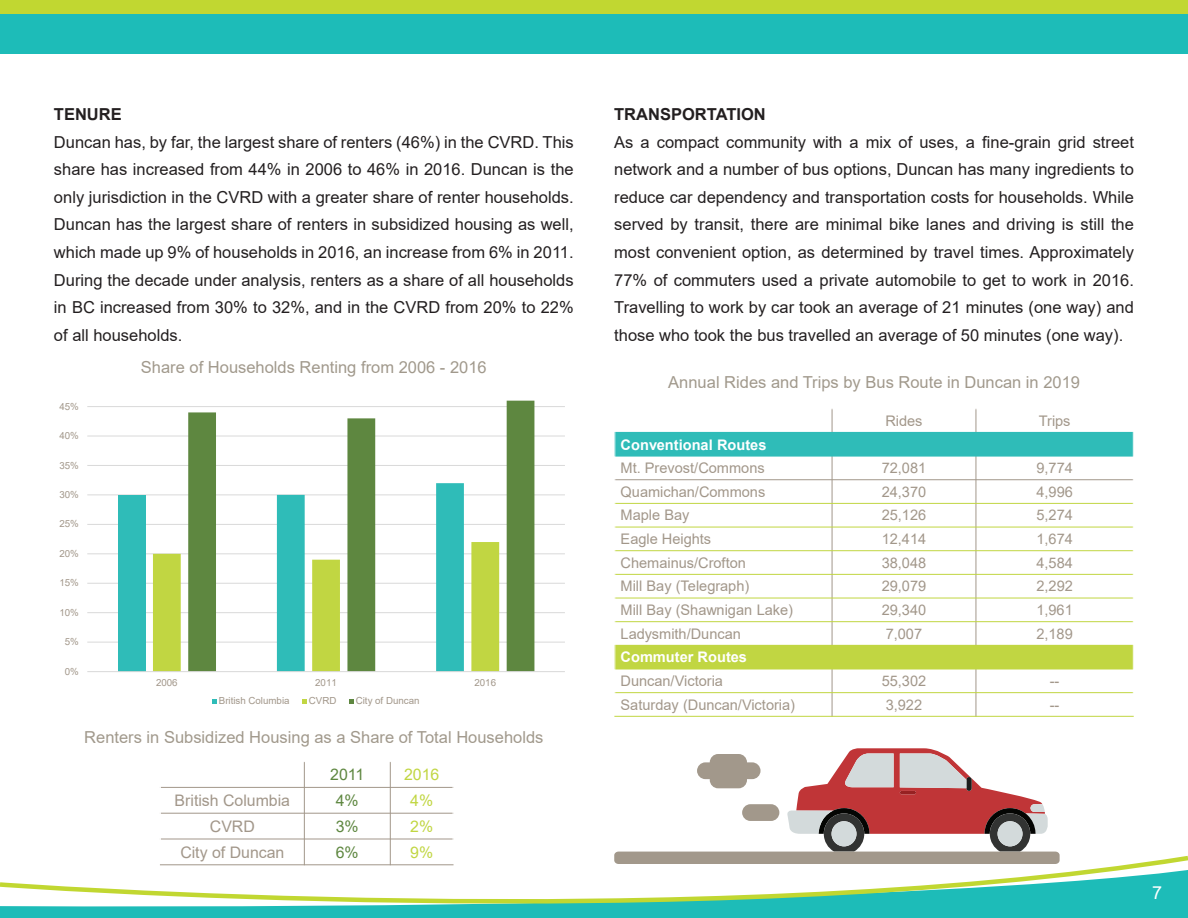
<style>
.page{position:relative;width:1188px;height:918px;background:#fff}
.page>*{position:absolute;margin:0;border:0;box-sizing:border-box;transform-origin:0 0}
.t1{font:18px "Arial";color:#fff}
.Body{font:16.5px/27.6px "Arial";color:#231f20}
.Sub-Header{font:16.5px/27.6px "Arial";color:#231f20}
.Theme_Intro{font:16.5px "Arial";color:#a1998c}
.Sub-Header-2{font:700 16.5px "Arial";color:#231f20}
.t2{font:15.9px "Arial";color:#a2978a}
.t3{font:15.9px "Arial";color:#5e8740}
.t4{font:15.9px "Arial";color:#c1d642}
.t5{font:14.55px/23.7px "Arial";letter-spacing:-.005em;color:#a2978a}
.t6{font:700 14.55px/23.7px "Arial";color:#fff}
.t7{font:9.75px "Arial";color:#a2978a}
.s1{font-weight:400;color:#a2978a}
.s2{font-weight:700;color:#fff}
</style>
<div class="page">
<div style="left:0;top:0;width:1188px;height:54px;background:#1dbcb8"></div>
<div style="left:0;top:0;width:1188px;height:14px;background:#c1d731"></div>
<svg style="left:0;top:853px;width:1188px;height:65px"></svg>
<svg style="left:614px;top:748px;width:446px;height:116px"></svg>
<hr style="left:87px;top:642px;width:478px;height:1px;background:#d9d9d9">
<hr style="left:87px;top:612px;width:478px;height:1px;background:#d9d9d9">
<hr style="left:87px;top:583px;width:478px;height:1px;background:#d9d9d9">
<hr style="left:87px;top:554px;width:478px;height:1px;background:#d9d9d9">
<hr style="left:87px;top:524px;width:478px;height:1px;background:#d9d9d9">
<hr style="left:87px;top:495px;width:478px;height:1px;background:#d9d9d9">
<hr style="left:87px;top:465px;width:478px;height:1px;background:#d9d9d9">
<hr style="left:87px;top:436px;width:478px;height:1px;background:#d9d9d9">
<hr style="left:87px;top:406px;width:478px;height:1px;background:#d9d9d9">
<hr style="left:87px;top:385px;width:478px;height:1px;background:#d9d9d9">
<div style="left:118px;top:495px;width:27px;height:177px;background:#2fbcb8"></div>
<svg style="left:153px;top:553px;width:35px;height:118px;fill:#c1d642"></svg>
<svg style="left:188px;top:401px;width:346px;height:270px"></svg>
<hr style="left:87px;top:671px;width:478px;height:1px;background:#d9d9d9">
<svg style="left:212px;top:699px;width:5px;height:5px"></svg>
<svg style="left:302px;top:699px;width:5px;height:5px"></svg>
<svg style="left:349px;top:699px;width:5px;height:5px"></svg>
<div style="left:615px;top:432px;width:217px;height:24px;background:#2fbcb8"></div>
<div style="left:832px;top:432px;width:144px;height:24px;background:#2fbcb8"></div>
<div style="left:976px;top:432px;width:157px;height:24px;background:#2fbcb8"></div>
<div style="left:615px;top:645px;width:217px;height:24px;background:#c1d642"></div>
<div style="left:832px;top:645px;width:144px;height:24px;background:#c1d642"></div>
<div style="left:976px;top:645px;width:157px;height:24px;background:#c1d642"></div>
<svg style="left:832px;top:409px;width:1px;height:23px"></svg>
<hr style="left:832px;top:456px;width:1px;height:189px;background:#a2978a">
<hr style="left:832px;top:669px;width:1px;height:48px;background:#a2978a">
<svg style="left:976px;top:409px;width:1px;height:23px"></svg>
<hr style="left:976px;top:456px;width:1px;height:189px;background:#a2978a">
<hr style="left:976px;top:669px;width:1px;height:48px;background:#a2978a">
<hr style="left:614px;top:456px;width:520px;height:1px;background:#2fbcb8">
<hr style="left:614px;top:479px;width:520px;height:1px;background:#a2978a">
<hr style="left:614px;top:503px;width:520px;height:1px;background:#c1d642">
<hr style="left:614px;top:527px;width:520px;height:1px;background:#c1d642">
<hr style="left:614px;top:550px;width:520px;height:1px;background:#c1d642">
<hr style="left:614px;top:574px;width:520px;height:1px;background:#c1d642">
<hr style="left:614px;top:598px;width:520px;height:1px;background:#c1d642">
<hr style="left:614px;top:621px;width:520px;height:1px;background:#c1d642">
<hr style="left:614px;top:669px;width:520px;height:1px;background:#c1d642">
<hr style="left:614px;top:692px;width:520px;height:1px;background:#c1d642">
<hr style="left:614px;top:408px;width:1px;height:309px;background:#fff">
<hr style="left:1133px;top:408px;width:1px;height:309px;background:#fff">
<hr style="left:614px;top:716px;width:520px;height:1px;background:#c1d642">
<hr style="left:304px;top:761px;width:1px;height:104px;background:#a2978a">
<hr style="left:390px;top:761px;width:1px;height:104px;background:#a2978a">
<hr style="left:160px;top:787px;width:294px;height:1px;background:#a2978a">
<hr style="left:160px;top:813px;width:294px;height:1px;background:#a2978a">
<hr style="left:160px;top:839px;width:294px;height:1px;background:#a2978a">
<hr style="left:160px;top:761px;width:1px;height:104px;background:#fff">
<hr style="left:453px;top:761px;width:1px;height:104px;background:#fff">
<hr style="left:160px;top:761px;width:294px;height:1px;background:#fff">
<hr style="left:160px;top:864px;width:294px;height:1px;background:#a2978a">
<p class="Sub-Header-2" style="left:54px;top:103px;width:69px">TENURE</p>
<p class="Sub-Header" style="left:54px;top:128px;width:521px">Duncan has, by far, the largest share of renters (46%) in the CVRD. This share has increased from 44% in 2006 to 46% in 2016. Duncan is the only jurisdiction in the CVRD with a greater share of renter households.<br>Duncan has the largest share of renters in subsidized housing as well, which made up 9% of households in 2016, an increase from 6% in 2011.</p>
<p class="Sub-Header" style="left:54px;top:266px;width:521px;text-align:justify">During the decade under analysis, renters as a share of all households in BC increased from 30% to 32%, and in the CVRD from 20% to 22% of all households.</p>
<p class="t7" style="left:59px;top:399px;width:21px">45%</p>
<p class="t7" style="left:59px;top:429px;width:21px">40%</p>
<p class="t7" style="left:59px;top:458px;width:21px">35%</p>
<p class="t7" style="left:59px;top:488px;width:21px">30%</p>
<p class="t7" style="left:59px;top:517px;width:21px">25%</p>
<p class="t7" style="left:59px;top:547px;width:21px">20%</p>
<p class="t7" style="left:59px;top:576px;width:21px">15%</p>
<p class="t7" style="left:59px;top:606px;width:21px">10%</p>
<p class="t7" style="left:65px;top:635px;width:16px">5%</p>
<p class="t7" style="left:65px;top:665px;width:16px">0%</p>
<p class="Theme_Intro" style="left:141px;top:356px;width:347px">Share of Households Renting from 2006 - 2016</p>
<p class="t7" style="left:156px;top:676px;width:23px">2006</p>
<p class="t7" style="left:315px;top:676px;width:23px">2011</p>
<p class="t7" style="left:474px;top:676px;width:23px">2016</p>
<p class="t7" style="left:219px;top:694px;width:72px">British Columbia</p>
<p class="t7" style="left:309px;top:694px;width:29px">CVRD</p>
<p class="t7" style="left:356px;top:694px;width:65px">City of Duncan</p>
<p class="Theme_Intro" style="left:84px;top:726px;width:461px">Renters in Subsidized Housing as a Share of Total Households</p>
<p class="t3" style="left:330px;top:764px;width:36px">2011</p>
<p class="t4" style="left:404px;top:764px;width:37px">2016</p>
<p class="t2" style="left:175px;top:790px;width:117px">British Columbia</p>
<p class="t3" style="left:336px;top:790px;width:24px">4%</p>
<p class="t4" style="left:410px;top:790px;width:24px">4%</p>
<p class="t2" style="left:210px;top:815px;width:46px">CVRD</p>
<p class="t3" style="left:336px;top:815px;width:24px">3%</p>
<p class="t4" style="left:410px;top:815px;width:24px">2%</p>
<p class="t2" style="left:180px;top:841px;width:106px">City of Duncan</p>
<p class="t3" style="left:336px;top:841px;width:24px">6%</p>
<p class="t4" style="left:410px;top:841px;width:24px">9%</p>
<p class="Sub-Header-2" style="left:614px;top:103px;width:153px">TRANSPORTATION</p>
<p class="Body" style="left:614px;top:128px;width:521px">As a compact community with a mix of uses, a fine-grain grid street network and a number of bus options, Duncan has many ingredients to reduce car dependency and transportation costs for households. While served by transit, there are minimal bike lanes and driving is still the most convenient option, as determined by travel times. Approximately 77% of commuters used a private automobile to get to work in 2016.<br>Travelling to work by car took an average of 21 minutes (one way) and those who took the bus travelled an average of 50 minutes (one way).</p>
<p class="Theme_Intro" style="left:668px;top:370px;width:413px">Annual Rides and Trips by Bus Route in Duncan in 2019</p>
<p class="t6" style="left:621px;top:433px;width:147px">Conventional Routes<br><span class="s1">Mt. Prevost/Commons</span></p>
<p class="t5" style="left:885px;top:409px;width:39px">Rides</p>
<p class="t5" style="left:1039px;top:409px;width:33px">Trips</p>
<p class="t5" style="left:882px;top:456px;width:46px">72,081</p>
<p class="t5" style="left:1036px;top:456px;width:38px">9,774</p>
<p class="t5" style="left:621px;top:480px;width:146px">Quamichan/Commons</p>
<p class="t5" style="left:882px;top:480px;width:46px">24,370</p>
<p class="t5" style="left:1036px;top:480px;width:38px">4,996</p>
<p class="t5" style="left:621px;top:503px;width:70px">Maple Bay</p>
<p class="t5" style="left:882px;top:503px;width:46px">25,126</p>
<p class="t5" style="left:1036px;top:503px;width:38px">5,274</p>
<p class="t5" style="left:621px;top:527px;width:92px">Eagle Heights</p>
<p class="t5" style="left:882px;top:527px;width:46px">12,414</p>
<p class="t5" style="left:1036px;top:527px;width:38px">1,674</p>
<p class="t5" style="left:621px;top:551px;width:127px">Chemainus/Crofton</p>
<p class="t5" style="left:882px;top:551px;width:46px">38,048</p>
<p class="t5" style="left:1036px;top:551px;width:38px">4,584</p>
<p class="t5" style="left:621px;top:574px;width:130px">Mill Bay (Telegraph)</p>
<p class="t5" style="left:882px;top:574px;width:46px">29,079</p>
<p class="t5" style="left:1036px;top:574px;width:38px">2,292</p>
<p class="t5" style="left:621px;top:598px;width:174px">Mill Bay (Shawnigan Lake)</p>
<p class="t5" style="left:882px;top:598px;width:46px">29,340</p>
<p class="t5" style="left:1036px;top:598px;width:38px">1,961</p>
<p class="t5" style="left:621px;top:622px;width:122px">Ladysmith/Duncan</p>
<p class="t5" style="left:886px;top:622px;width:38px">7,007</p>
<p class="t5" style="left:1036px;top:622px;width:38px">2,189</p>
<p class="t5" style="left:621px;top:645px;width:128px"><span class="s2">Commuter Routes<br></span>Duncan/Victoria</p>
<p class="t5" style="left:882px;top:669px;width:46px">55,302</p>
<p class="t5" style="left:1050px;top:669px;width:11px">--</p>
<p class="t5" style="left:621px;top:693px;width:176px">Saturday (Duncan/Victoria)</p>
<p class="t5" style="left:886px;top:693px;width:38px">3,922</p>
<p class="t5" style="left:1050px;top:693px;width:11px">--</p>
<p class="t1" style="left:1152px;top:880px;width:12px">7</p>
</div>
